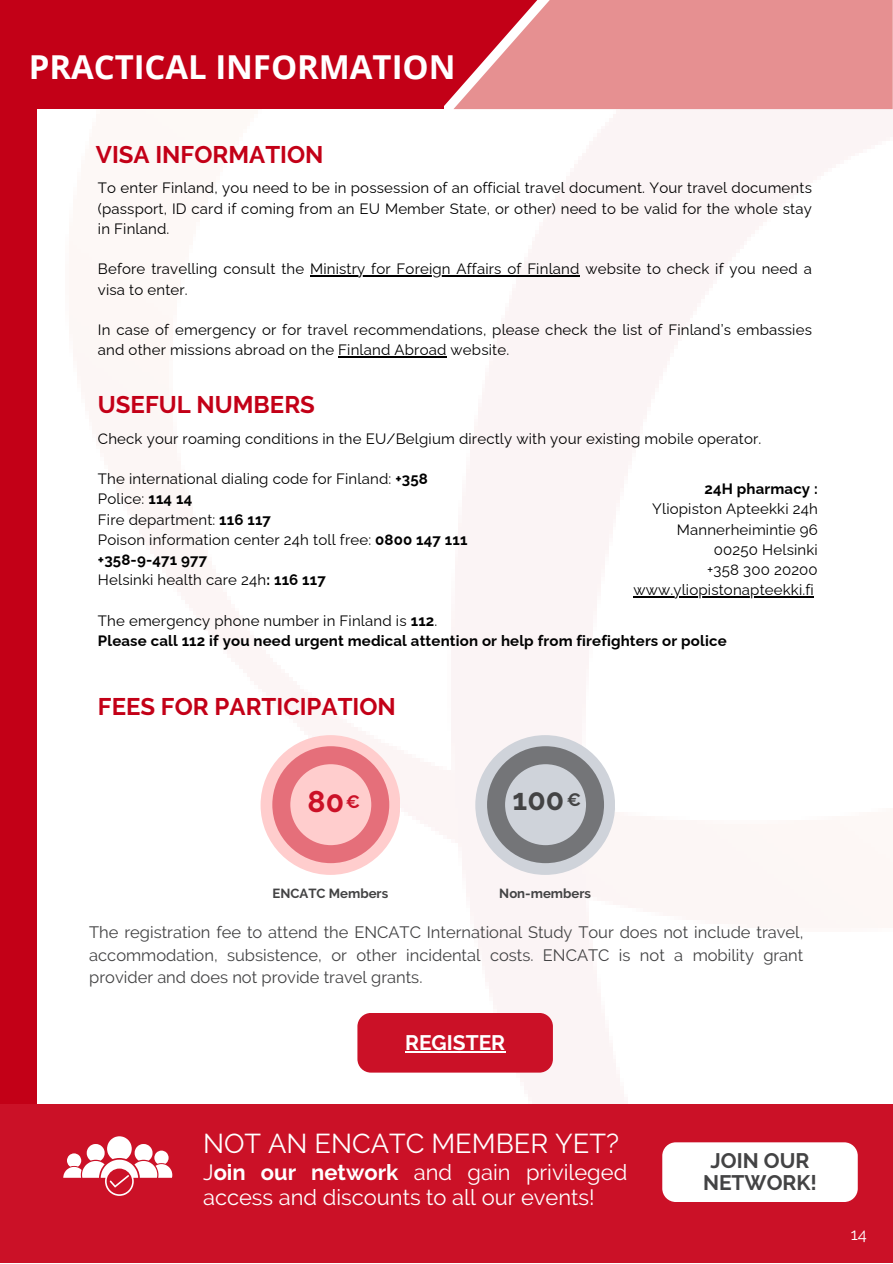
<style>
.page{position:relative;width:893px;height:1264px;background:#fff}
.page>*{position:absolute;margin:0;border:0;box-sizing:border-box;transform-origin:0 0}
.t1{font:700 33px "Open Sans";color:#fff}
.t2{font:700 30px "Raleway";color:#434344}
.t3{font:700 30px "Raleway";color:#cb1127}
.t4{font:27.15px "Raleway";color:#fff}
.t5{font:700 24px "Raleway";color:#c30017}
.t6{font:21.9px/24.9px "Raleway";color:#fff}
.t7{font:700 21px/21.3px "Raleway";color:#434344;text-align:center}
.t8{font:700 21px "Raleway";color:#fff}
.t9{font:700 18px "Raleway";color:#cb1127}
.t10{font:700 18px "Raleway";color:#434344}
.t11{font:16.5px/22.5px "Raleway";color:#434344;text-align:justify}
.t12{font:16.5px "Raleway";color:#fff}
.t13{font:15px/20.2px "Raleway";letter-spacing:.01em;color:#000}
.t14{font:700 15px "Raleway";letter-spacing:.01em;color:#000}
.t15{font:700 13.2px "Raleway";color:#434344}
.s1{font-weight:700}
</style>
<div class="page">
<div style="left:0;top:0;width:37px;height:1262px;background:#c30017"></div>
<img style="left:269px;top:109px;width:623px;height:994px">
<div style="left:357px;top:1012px;width:196px;height:60px;background:#cb1127;border-radius:13px"></div>
<hr style="left:405px;top:1051px;width:100px;height:1px;background:#fff">
<div style="left:475px;top:735px;width:140px;height:139px;background:#cfd3da;border-radius:50%"></div>
<svg style="left:487px;top:746px;width:117px;height:117px"></svg>
<div style="left:260px;top:735px;width:140px;height:139px;background:#ffcdcd;border-radius:50%"></div>
<svg style="left:272px;top:746px;width:117px;height:117px"></svg>
<div style="left:0;top:1103px;width:892px;height:159px;background:#cb1127"></div>
<svg style="left:63px;top:1136px;width:109px;height:59px"></svg>
<div style="left:662px;top:1142px;width:195px;height:59px;background:#fff;border-radius:13px"></div>
<hr style="left:310px;top:275px;width:269px;height:2px;background:#000">
<hr style="left:338px;top:356px;width:108px;height:1px;background:#000">
<svg style="left:443px;top:0;width:259px;height:109px;background:#e0797e"></svg>
<div style="left:0;top:0;width:443px;height:109px;background:#c30017"></div>
<hr style="left:633px;top:596px;width:181px;height:1px;background:#000">
<p class="t1" style="left:29px;top:44px;width:428px">PRACTICAL INFORMATION</p>
<p class="t5" style="left:96px;top:140px;width:229px">VISA INFORMATION</p>
<p class="t13" style="left:98px;top:178px;width:715px;text-align:justify">To enter Finland, you need to be in possession of an official travel document. Your travel documents (passport, ID card if coming from an EU Member State, or other) need to be valid for the whole stay in Finland.</p>
<p class="t13" style="left:98px;top:259px;width:715px">Before travelling consult the Ministry for Foreign Affairs of Finland website to check if you need a visa to enter.</p>
<p class="t13" style="left:98px;top:320px;width:715px">In case of emergency or for travel recommendations, please check the list of Finland’s embassies and other missions abroad on the Finland Abroad website.</p>
<p class="t5" style="left:98px;top:390px;width:218px">USEFUL NUMBERS</p>
<p class="t13" style="left:98px;top:428px;width:665px">Check your roaming conditions in the EU/Belgium directly with your existing mobile operator.</p>
<p class="t13" style="left:98px;top:468px;width:331px">The international dialing code for Finland: <span class="s1">+358</span></p>
<p class="t13" style="left:98px;top:489px;width:96px">Police: <span class="s1">114 14</span></p>
<p class="t13" style="left:98px;top:509px;width:174px">Fire department: <span class="s1">116 117</span></p>
<p class="t13" style="left:98px;top:529px;width:371px">Poison information center 24h toll free: <span class="s1">0800 147 111</span></p>
<p class="t14" style="left:98px;top:551px;width:111px">+358-9-471 977</p>
<p class="t13" style="left:98px;top:570px;width:229px">Helsinki health care 24h<span class="s1">: 116 117</span></p>
<p class="t13" style="left:98px;top:610px;width:341px">The emergency phone number in Finland is <span class="s1">112</span>.</p>
<p class="t14" style="left:98px;top:632px;width:630px">Please call 112 if you need urgent medical attention or help from firefighters or police</p>
<p class="t14" style="left:704px;top:480px;width:115px">24H pharmacy :</p>
<p class="t13" style="left:652px;top:499px;width:167px">Yliopiston Apteekki 24h</p>
<p class="t13" style="left:676px;top:519px;width:142px">Mannerheimintie 96</p>
<p class="t13" style="left:714px;top:539px;width:105px">00250 Helsinki</p>
<p class="t13" style="left:707px;top:559px;width:112px">+358 300 20200</p>
<p class="t13" style="left:633px;top:580px;width:182px">www.yliopistonapteekki.fi</p>
<p class="t5" style="left:98px;top:692px;width:299px">FEES FOR PARTICIPATION</p>
<p class="t3" style="left:307px;top:783px;width:38px">80</p>
<p class="t9" style="left:346px;top:791px;width:16px">€</p>
<p class="t2" style="left:512px;top:782px;width:53px">100</p>
<p class="t10" style="left:566px;top:789px;width:16px">€</p>
<p class="t15" style="left:272px;top:885px;width:117px">ENCATC Members</p>
<p class="t15" style="left:499px;top:885px;width:93px">Non-members</p>
<p class="t11" style="left:89px;top:921px;width:715px">The registration fee to attend the ENCATC International Study Tour does not include travel, accommodation, subsistence, or other incidental costs. ENCATC is not a mobility grant provider and does not provide travel grants.</p>
<p class="t8" style="left:405px;top:1030px;width:102px">REGISTER</p>
<p class="t4" style="left:203px;top:1127px;width:417px">NOT AN ENCATC MEMBER YET?</p>
<p class="t6" style="left:203px;top:1159px;width:425px">J<span class="s1">oin our network</span> and gain privileged access and discounts to all our events!</p>
<p class="t7" style="left:703px;top:1150px;width:115px">JOIN OUR<br>NETWORK!</p>
<p class="t12" style="left:850px;top:1224px;width:18px">14</p>
</div>
